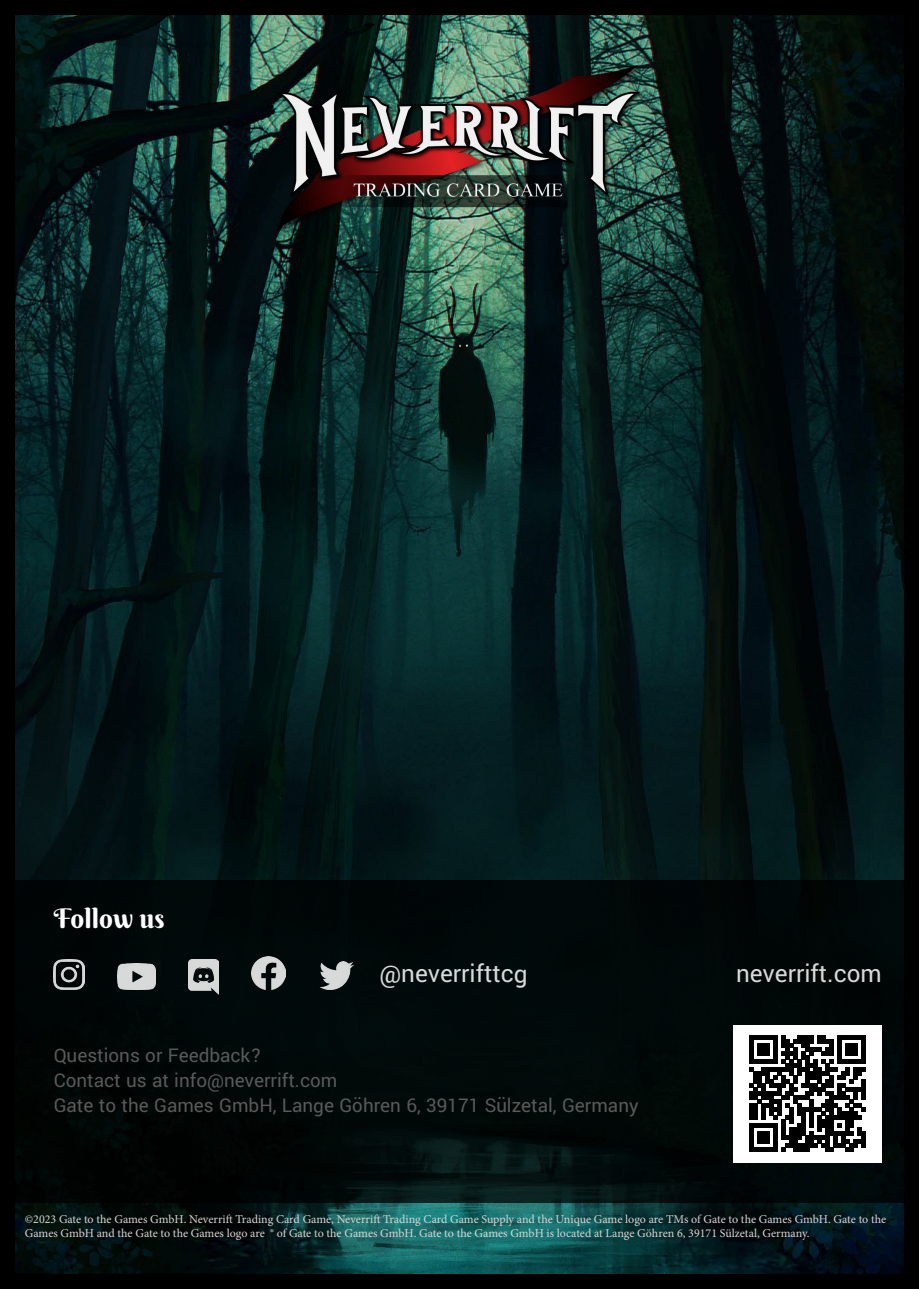
<style>
.page{position:relative;width:919px;height:1289px;background:#fff}
.page>*{position:absolute;margin:0;border:0;box-sizing:border-box;transform-origin:0 0}
.t1{font:27px "Yantramanav";color:#fff}
.t2{font:27px "Berkshire Swash";color:#fff}
.t3{font:21px/25.2px "Yantramanav";color:#595959}
.t4{font:12px/14.4px "Minion Pro";letter-spacing:-.005em;color:#ddd4d4}
</style>
<div class="page">
<img style="left:16px;top:16px;width:886px;height:1256px">
<div style="left:0;top:0;width:918px;height:1288px;border:15px solid #000"></div>
<img style="left:272px;top:66px;width:374px;height:168px">
<div style="left:0;top:880px;width:918px;height:323px;background:#010808"></div>
<img style="left:188px;top:959px;width:31px;height:35px">
<img style="left:252px;top:956px;width:34px;height:33px">
<img style="left:54px;top:959px;width:30px;height:30px">
<img style="left:320px;top:961px;width:33px;height:28px">
<img style="left:118px;top:963px;width:37px;height:26px">
<div style="left:733px;top:1025px;width:148px;height:137px;background:#fff"></div>
<svg style="left:749px;top:1035px;width:116px;height:116px"></svg>
<hr style="left:861px;top:1131px;width:4px;height:16px;background:#000">
<h1 class="t2" style="left:54px;top:901px;width:112px">Follow us</h1>
<h1 class="t1" style="left:379px;top:956px;width:150px">@neverrifttcg</h1>
<h1 class="t1" style="left:736px;top:956px;width:147px">neverrift.com</h1>
<h2 class="t3" style="left:54px;top:1042px;width:586px">Questions or Feedback?<br>Contact us at info@neverrift.com<br>Gate to the Games GmbH, Lange Göhren 6, 39171 Sülzetal, Germany</h2>
<p class="t4" style="left:25px;top:1211px;width:862px">©2023 Gate to the Games GmbH. Neverrift Trading Card Game, Neverrift Trading Card Game Supply and the Unique Game logo are TMs of Gate to the Games GmbH. Gate to the<br>Games GmbH and the Gate to the Games logo are ® of Gate to the Games GmbH. Gate to the Games GmbH is located at Lange Göhren 6, 39171 Sülzetal, Germany.</p>
</div>
